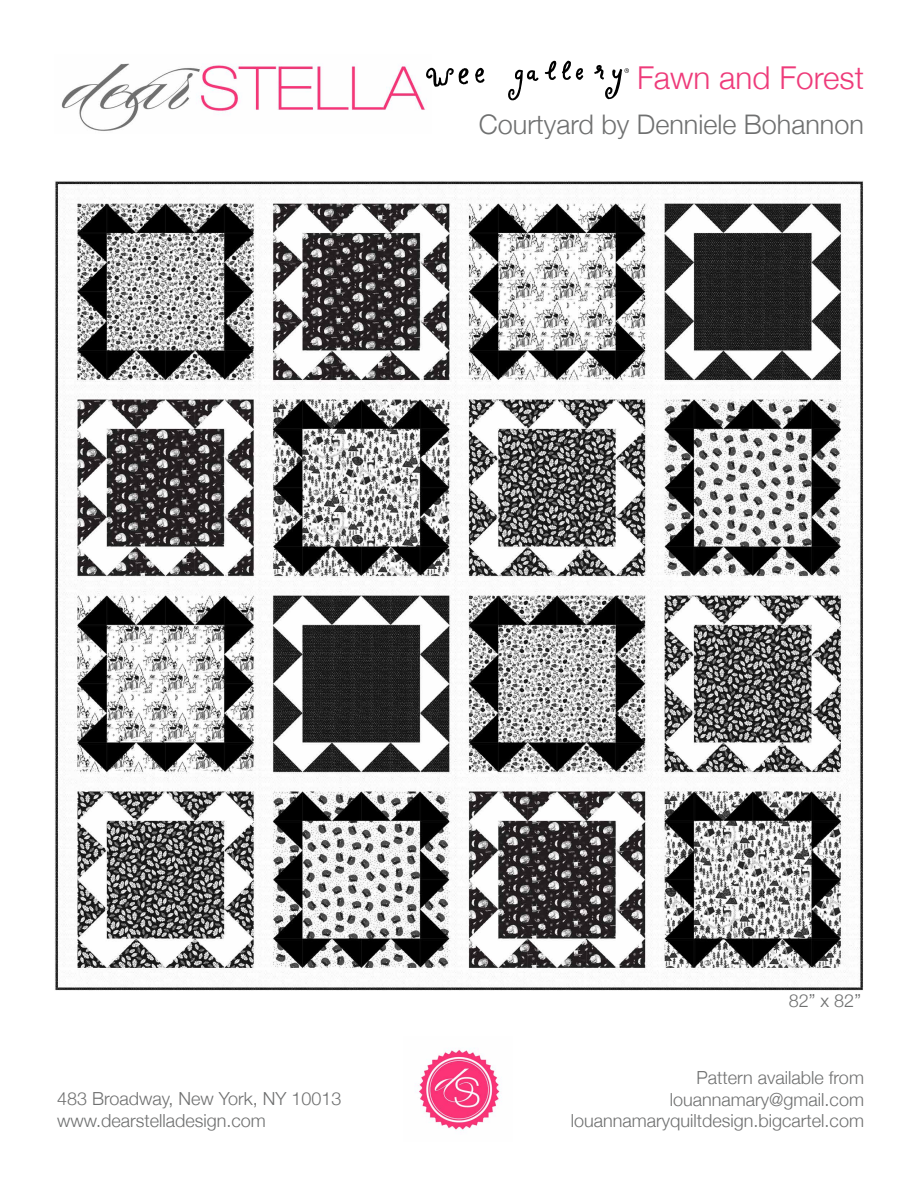
<style>
.page{position:relative;width:918px;height:1188px;background:#fff}
.page>*{position:absolute;margin:0;border:0;box-sizing:border-box;transform-origin:0 0}
.t1{font:300 31.5px "Helvetica Neue";color:#ee3b7a}
.t2{font:300 27px "Helvetica Neue";color:#6f7070}
.t3{font:300 18px/21.6px "Helvetica Neue";color:#6f7070}
</style>
<div class="page">
<img style="left:61px;top:63px;width:371px;height:68px">
<img style="left:415px;top:1048px;width:87px;height:83px">
<img style="left:54px;top:181px;width:810px;height:810px">
<svg style="left:545px;top:61px;width:11px;height:19px"></svg>
<svg style="left:562px;top:61px;width:21px;height:19px"></svg>
<svg style="left:475px;top:68px;width:9px;height:15px"></svg>
<svg style="left:508px;top:70px;width:31px;height:30px"></svg>
<svg style="left:426px;top:68px;width:43px;height:19px"></svg>
<svg style="left:594px;top:65px;width:35px;height:34px"></svg>
<h1 class="t1" style="left:637px;top:52px;width:228px">Fawn and Forest</h1>
<h2 class="t2" style="left:479px;top:102px;width:387px">Courtyard by Denniele Bohannon</h2>
<p class="t3" style="left:57px;top:1087px;width:286px">483 Broadway, New York, NY 10013 www.dearstelladesign.com</p>
<p class="t3" style="left:789px;top:988px;width:74px">82” x 82”</p>
<p class="t3" style="left:571px;top:1066px;width:295px;text-align:right">Pattern available from louannamary@gmail.com louannamaryquiltdesign.bigcartel.com</p>
</div>
